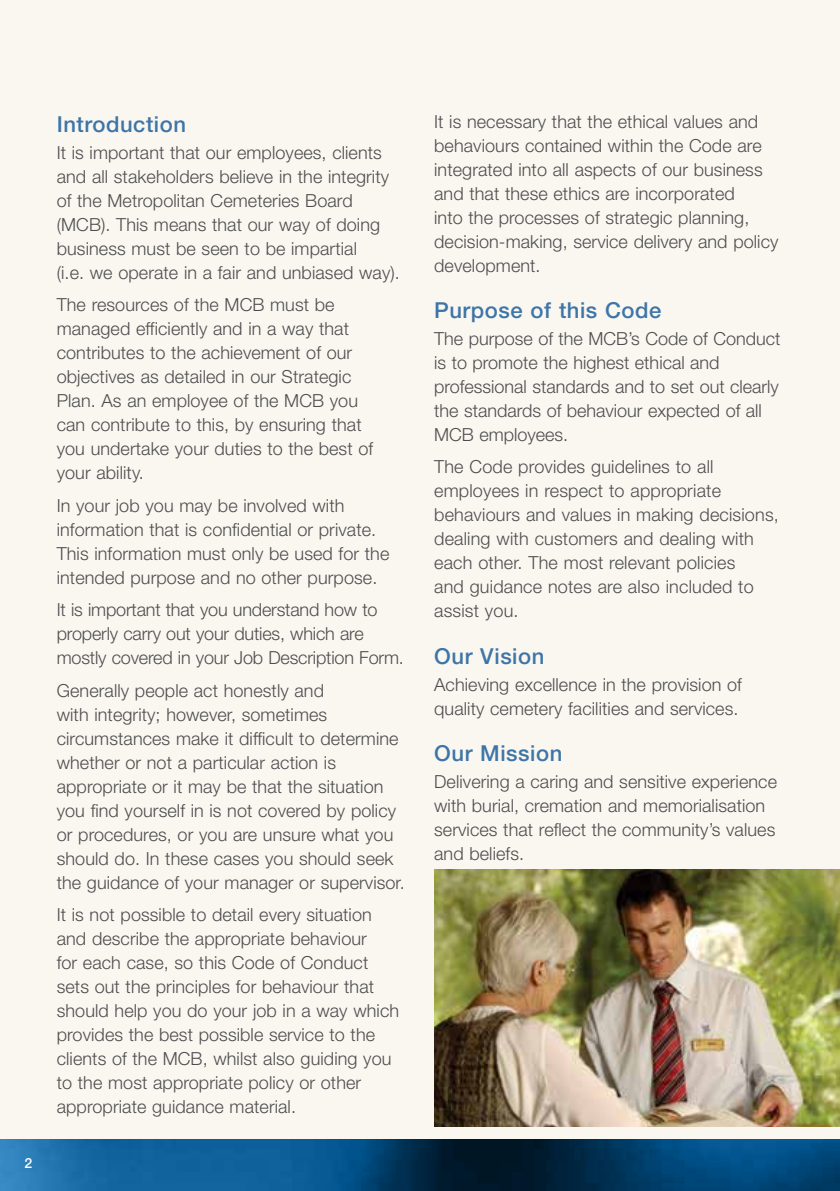
<style>
.page{position:relative;width:840px;height:1191px;background:#fff}
.page>*{position:absolute;margin:0;border:0;box-sizing:border-box;transform-origin:0 0}
.t1{font:500 22px "Helvetica Neue";letter-spacing:.025em;color:#3e75a8}
.t2{font:300 18px/24px "Helvetica Neue";letter-spacing:.005em;color:#4d4d4f}
.t3{font:500 14px "Helvetica Neue";color:#fff}
</style>
<div class="page">
<div style="left:0;top:0;width:839px;height:1191px;background:#faf7f0"></div>
<img style="left:0;top:1140px;width:839px;height:51px">
<img style="left:434px;top:870px;width:405px;height:256px">
<p class="t3" style="left:24px;top:1154px;width:9px">2</p>
<p class="t1" style="left:57px;top:111px;width:131px">Introduction</p>
<p class="t2" style="left:57px;top:140px;width:344px">It is important that our employees, clients and all stakeholders believe in the integrity of the Metropolitan Cemeteries Board (MCB). This means that our way of doing business must be seen to be impartial<br>(i.e. we operate in a fair and unbiased way).</p>
<p class="t2" style="left:57px;top:292px;width:318px">The resources of the MCB must be managed efficiently and in a way that contributes to the achievement of our objectives as detailed in our Strategic Plan. As an employee of the MCB you can contribute to this, by ensuring that you undertake your duties to the best of your ability.</p>
<p class="t2" style="left:57px;top:493px;width:334px">In your job you may be involved with information that is confidential or private.<br>This information must only be used for the intended purpose and no other purpose.</p>
<p class="t2" style="left:57px;top:597px;width:348px">It is important that you understand how to properly carry out your duties, which are mostly covered in your Job Description Form.</p>
<p class="t2" style="left:57px;top:678px;width:349px">Generally people act honestly and<br>with integrity; however, sometimes circumstances make it difficult to determine whether or not a particular action is appropriate or it may be that the situation you find yourself in is not covered by policy or procedures, or you are unsure what you should do. In these cases you should seek the guidance of your manager or supervisor.</p>
<p class="t2" style="left:57px;top:902px;width:343px">It is not possible to detail every situation and describe the appropriate behaviour<br>for each case, so this Code of Conduct sets out the principles for behaviour that should help you do your job in a way which provides the best possible service to the clients of the MCB, whilst also guiding you to the most appropriate policy or other appropriate guidance material.</p>
<p class="t2" style="left:434px;top:109px;width:345px">It is necessary that the ethical values and behaviours contained within the Code are integrated into all aspects of our business and that these ethics are incorporated<br>into the processes of strategic planning, decision-making, service delivery and policy development.</p>
<p class="t1" style="left:434px;top:297px;width:229px">Purpose of this Code</p>
<p class="t2" style="left:434px;top:326px;width:347px">The purpose of the MCB’s Code of Conduct is to promote the highest ethical and professional standards and to set out clearly the standards of behaviour expected of all MCB employees.</p>
<p class="t2" style="left:434px;top:454px;width:346px">The Code provides guidelines to all employees in respect to appropriate behaviours and values in making decisions, dealing with customers and dealing with each other. The most relevant policies<br>and guidance notes are also included to assist you.</p>
<p class="t1" style="left:434px;top:643px;width:112px">Our Vision</p>
<p class="t2" style="left:434px;top:672px;width:309px">Achieving excellence in the provision of quality cemetery facilities and services.</p>
<p class="t1" style="left:434px;top:740px;width:129px">Our Mission</p>
<p class="t2" style="left:434px;top:769px;width:344px">Delivering a caring and sensitive experience with burial, cremation and memorialisation services that reflect the community’s values and beliefs.</p>
</div>
